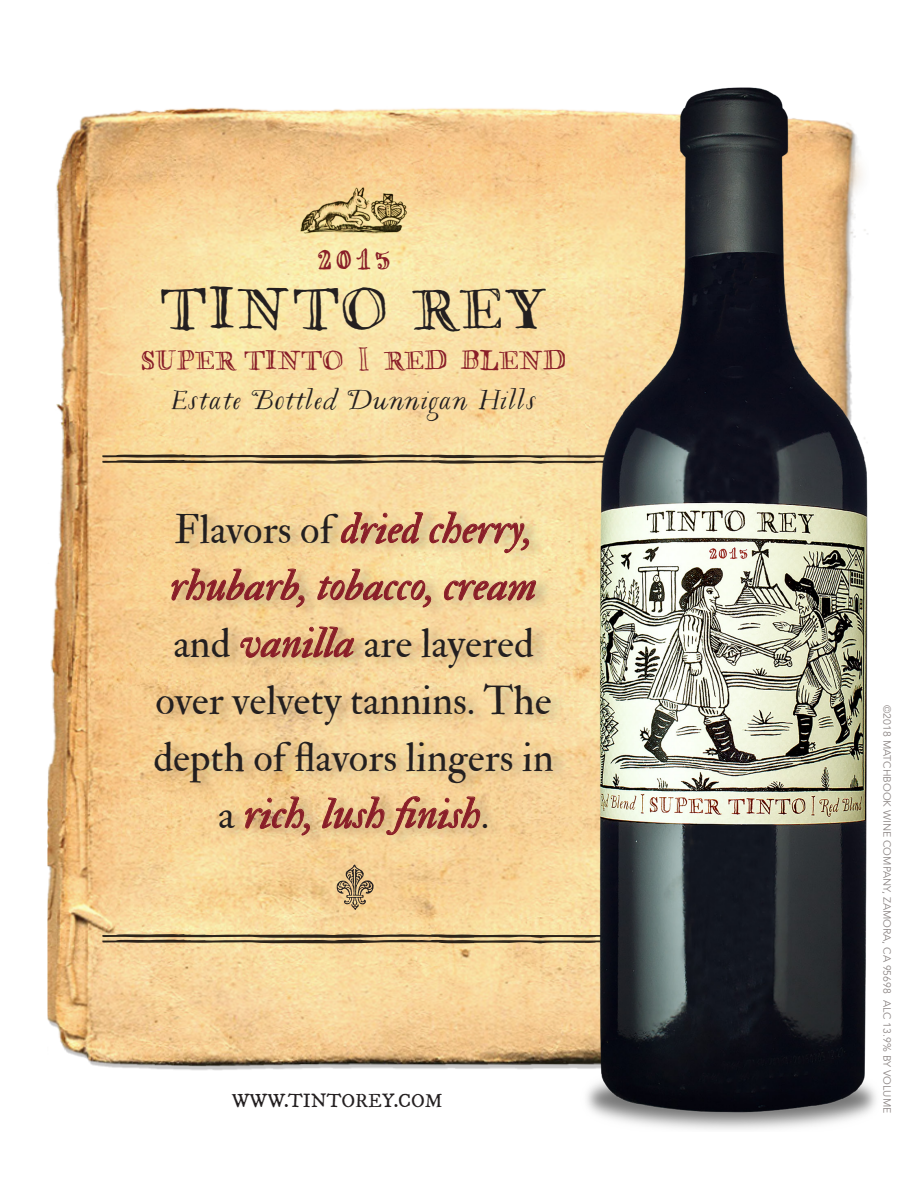
<style>
.page{position:relative;width:918px;height:1188px;background:#fff}
.page>*{position:absolute;margin:0;border:0;box-sizing:border-box;transform-origin:0 0}
.t1{font:52.95px "Saltpetre";letter-spacing:.04em;color:#231f20;scale:.93 1}
.t2{font:43.5px/57px "IM FELL Double Pica PRO Italic";color:#891e28}
.t3{font:42px "Woolen";color:#231f20}
.t4{font:40.5px/57px "IM FELL Double Pica PRO Roman";color:#231f20;text-align:center}
.t5{font:31.8px "Saltpetre";color:#891e28;scale:.93 1}
.t6{font:24px "Saltpetre";color:#891e28;scale:.93 1}
.t7{font:19.5px "IM FELL DW Pica PRO Roman";color:#231f20}
.t8{font:10.5px "Avenir";color:#5b514f}
.s1{font-family:"IM FELL Double Pica PRO Roman";font-size:40.5px;color:#231f20}
.s2{font-family:"IM FELL Double Pica PRO Italic";font-size:43.5px;color:#891e28}
</style>
<div class="page">
<img style="left:48px;top:107px;width:504px;height:964px">
<svg style="left:102px;top:934px;width:450px;height:10px;background:#8e7b59"></svg>
<svg style="left:102px;top:454px;width:450px;height:10px;background:#8e7c59"></svg>
<img style="left:552px;top:87px;width:324px;height:1043px">
<div style="left:154px;top:506px;width:415px;height:341px;background:#231f20;opacity:.25"></div>
<svg style="left:341px;top:511px;width:82px;height:35px;background:#d9af82"></svg>
<svg style="left:429px;top:511px;width:100px;height:42px;background:#dfbc8d"></svg>
<svg style="left:171px;top:568px;width:134px;height:40px;background:#daac7d"></svg>
<svg style="left:317px;top:568px;width:114px;height:40px;background:#deb686"></svg>
<svg style="left:444px;top:579px;width:92px;height:24px;background:#d0a27b"></svg>
<svg style="left:240px;top:626px;width:114px;height:32px;background:#d5a478"></svg>
<svg style="left:245px;top:796px;width:65px;height:40px;background:#d8a97b"></svg>
<svg style="left:322px;top:796px;width:159px;height:39px;background:#d9ab7e"></svg>
<img style="left:301px;top:188px;width:105px;height:46px">
<svg style="left:337px;top:865px;width:37px;height:45px;background:#bea275"></svg>
<p class="t5" style="left:315px;top:240px;width:85px">2015</p>
<p class="t1" style="left:160px;top:278px;width:418px">TINTO REY</p>
<p class="t6" style="left:141px;top:347px;width:458px">SUPER TINTO | RED BLEND</p>
<p class="t3" style="left:171px;top:381px;width:368px">Estate Bottled Dunnigan Hills</p>
<p class="t2" style="left:170px;top:501px;width:368px"><span class="s1">Flavors of</span> dried cherry, rhubarb, tobacco, cream</p>
<p class="t4" style="left:153px;top:615px;width:402px">and <span class="s2">vanilla</span> are layered over velvety tannins. The depth of flavors lingers in</p>
<p class="t2" style="left:218px;top:786px;width:272px"><span class="s1">a</span> rich, lush finish<span class="s1">.</span></p>
<p class="t7" style="left:232px;top:1089px;width:212px">WWW.TINTOREY.COM</p>
<p class="t8" style="left:893px;top:705px;width:410px;rotate:90deg">©2018 MATCHBOOK WINE COMPANY, ZAMORA, CA 95698 ALC 13.9% BY VOLUME</p>
</div>
